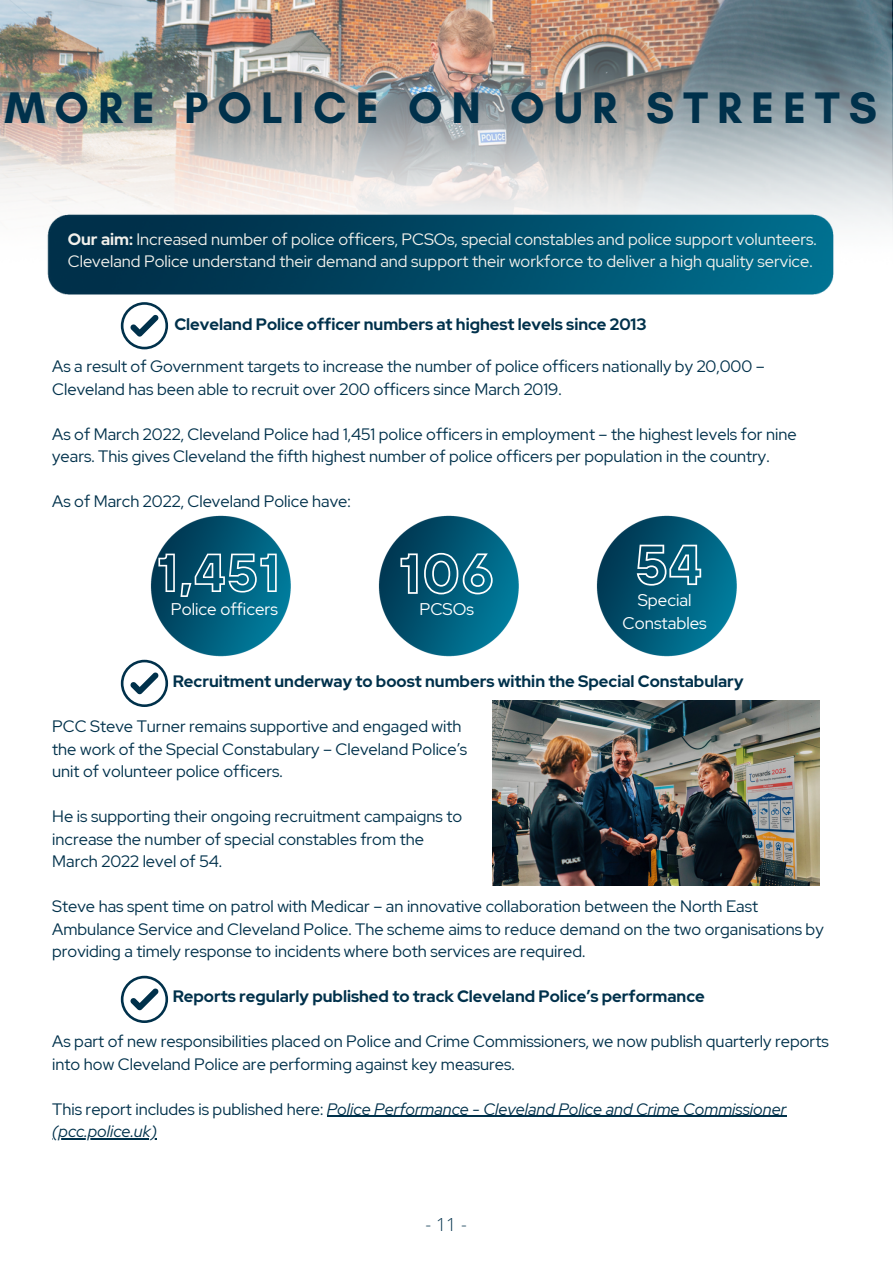
<style>
.page{position:relative;width:893px;height:1264px;background:#fff}
.page>*{position:absolute;margin:0;border:0;box-sizing:border-box;transform-origin:0 0}
.t1{font:57.6px "TT Hoves Bold Outline";color:#fff}
.t2{font:54.9px "TT Hoves Bold Outline";color:#fff}
.t3{font:700 45px "Glacial Indifference";letter-spacing:.2em;color:#00314b}
.t4{font:300 18px "Open Sans";color:#00314b}
.t5{font:16.95px/23.2px "Red Hat Display";color:#fff;text-align:center}
.t6{font:16.5px/22.5px "Red Hat Display";color:#00314b}
.t7{font:16.5px/22.5px "Red Hat Display";color:#f2f1ec}
.t8{font:700 16.5px "Red Hat Display";color:#00314b}
.t9{font:italic 16.5px/22.5px "Red Hat Display";color:#00314b}
.s1{font-weight:700}
.s2{font-style:normal}
</style>
<div class="page">
<img style="left:0;top:0;width:891px;height:224px">
<svg style="left:129px;top:344px;width:31px;height:5px"></svg>
<hr style="left:327px;top:1115px;width:459px;height:1px;background:#00314b">
<hr style="left:52px;top:1138px;width:105px;height:1px;background:#00314b">
<img style="left:27px;top:162px;width:838px;height:182px">
<svg style="left:121px;top:669px;width:47px;height:38px"></svg>
<svg style="left:121px;top:975px;width:47px;height:48px"></svg>
<img style="left:378px;top:515px;width:141px;height:142px">
<img style="left:126px;top:515px;width:165px;height:157px">
<img style="left:596px;top:515px;width:141px;height:142px">
<img style="left:492px;top:700px;width:327px;height:185px">
<h3 class="t3" style="left:4px;top:80px;width:874px">MORE POLICE ON OUR STREETS</h3>
<p class="t7" style="left:68px;top:227px;width:750px"><span class="s1">Our aim:</span> Increased number of police officers, PCSOs, special constables and police support volunteers.<br>Cleveland Police understand their demand and support their workforce to deliver a high quality service.</p>
<p class="t8" style="left:174px;top:313px;width:473px">Cleveland Police officer numbers at highest levels since 2013</p>
<p class="t6" style="left:52px;top:355px;width:714px">As a result of Government targets to increase the number of police officers nationally by 20,000 –<br>Cleveland has been able to recruit over 200 officers since March 2019.</p>
<p class="t6" style="left:52px;top:422px;width:746px">As of March 2022, Cleveland Police had 1,451 police officers in employment – the highest levels for nine years. This gives Cleveland the fifth highest number of police officers per population in the country.</p>
<p class="t6" style="left:52px;top:490px;width:300px">As of March 2022, Cleveland Police have:</p>
<h2 class="t2" style="left:157px;top:537px;width:125px">1,451</h2>
<p class="t5" style="left:171px;top:597px;width:108px">Police officers</p>
<h1 class="t1" style="left:398px;top:536px;width:97px">106</h1>
<p class="t5" style="left:419px;top:597px;width:56px">PCSOs</p>
<h1 class="t1" style="left:634px;top:527px;width:70px">54</h1>
<p class="t5" style="left:622px;top:588px;width:86px">Special<br>Constables</p>
<p class="t8" style="left:173px;top:670px;width:572px">Recruitment underway to boost numbers within the Special Constabulary</p>
<p class="t6" style="left:52px;top:715px;width:416px">PCC Steve Turner remains supportive and engaged with the work of the Special Constabulary – Cleveland Police’s unit of volunteer police officers.</p>
<p class="t6" style="left:52px;top:805px;width:411px">He is supporting their ongoing recruitment campaigns to increase the number of special constables from the<br>March 2022 level of 54.</p>
<p class="t6" style="left:52px;top:895px;width:773px">Steve has spent time on patrol with Medicar – an innovative collaboration between the North East<br>Ambulance Service and Cleveland Police. The scheme aims to reduce demand on the two organisations by providing a timely response to incidents where both services are required.</p>
<p class="t8" style="left:173px;top:985px;width:533px">Reports regularly published to track Cleveland Police’s performance</p>
<p class="t6" style="left:52px;top:1029px;width:778px">As part of new responsibilities placed on Police and Crime Commissioners, we now publish quarterly reports into how Cleveland Police are performing against key measures.</p>
<p class="t9" style="left:52px;top:1097px;width:735px"><span class="s2">This report includes is published here:</span> Police Performance - Cleveland Police and Crime Commissioner (pcc.police.uk)</p>
<p class="t4" style="left:425px;top:1211px;width:43px">- 11 -</p>
</div>
